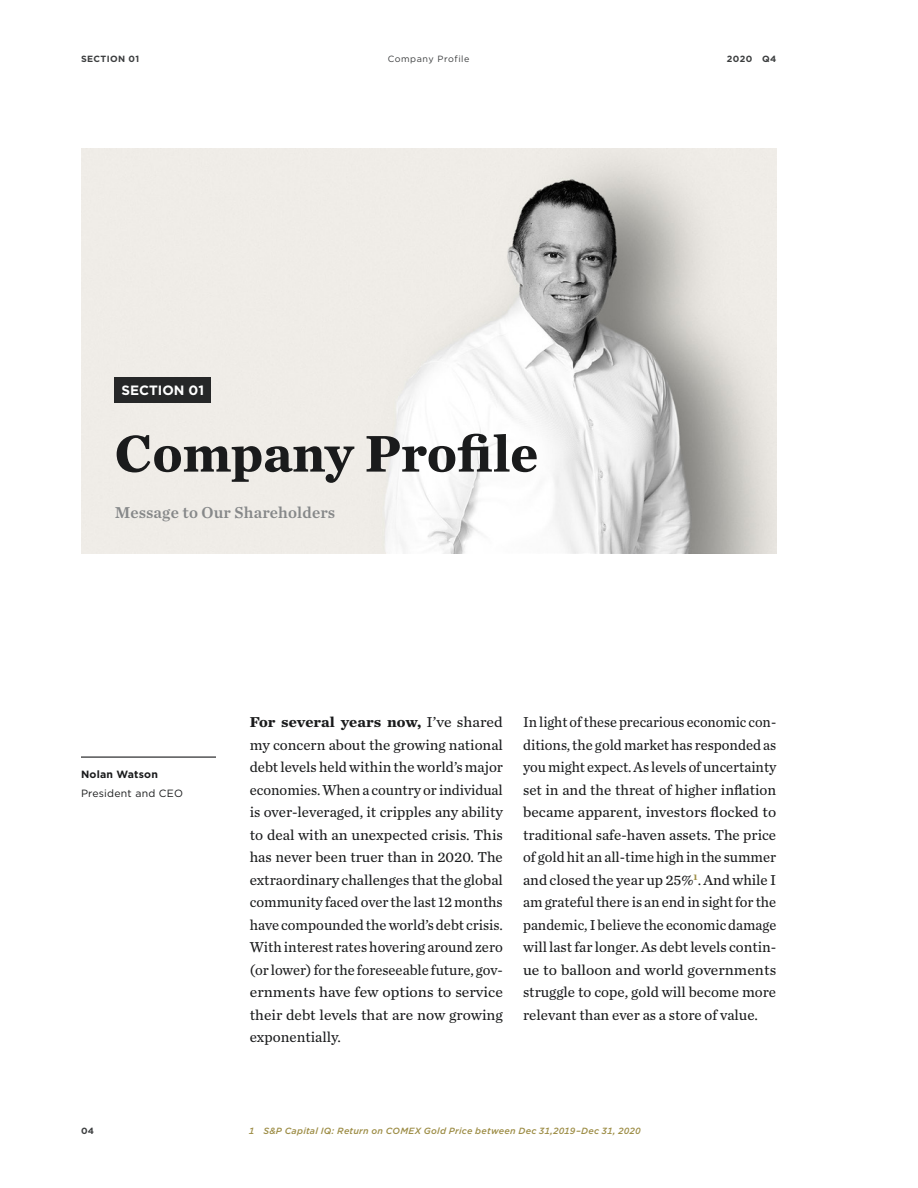
<style>
.page{position:relative;width:918px;height:1188px;background:#fff}
.page>*{position:absolute;margin:0;border:0;box-sizing:border-box;transform-origin:0 0}
.Section_Title{font:700 54px "Chronicle Text G2";color:#1a1b1c}
.Section_Subheading{font:16.5px "Chronicle Text G2 Semi";letter-spacing:.01em;color:#868889}
.Shareholder_Body{font:15px/22.5px "Chronicle Text G2";color:#1a1b1c;text-align:justify;scale:1.05 1}
.Shareholder_Body-2{font:15px/22.5px "Chronicle Text G2";color:#1a1b1c;text-align:justify;scale:.96 1}
.Section{font:700 13.5px "Gotham";color:#fff}
.Shareholder_Bylin{font:10.5px/19.5px "Gotham";letter-spacing:.02em;color:#1a1b1c}
.t1{font:italic 500 9px "Gotham";letter-spacing:.025em;color:#9d8d46}
.t2{font:700 9px "Gotham";letter-spacing:.04em;color:#3c3e3f}
.t3{font:9px "Gotham";letter-spacing:.06em;color:#3c3e3f}
.s1{font-weight:700}
</style>
<div class="page">
<img style="left:81px;top:148px;width:695px;height:405px">
<div style="left:115px;top:378px;width:96px;height:25px;background:#262728"></div>
<hr style="left:81px;top:757px;width:135px;height:1px;background:#1a1b1c">
<p class="t2" style="left:81px;top:53px;width:60px">SECTION 01</p>
<p class="t3" style="left:388px;top:54px;width:83px">Company Profile</p>
<p class="t2" style="left:727px;top:53px;width:51px">2020 Q4</p>
<p class="Section" style="left:122px;top:381px;width:84px">SECTION 01</p>
<p class="Section_Title" style="left:115px;top:410px;width:425px">Company Profile</p>
<p class="Section_Subheading" style="left:115px;top:500px;width:222px">Message to Our Shareholders</p>
<p class="Shareholder_Bylin" style="left:81px;top:764px;width:104px"><span class="s1">Nolan Watson<br></span>President and CEO</p>
<p class="t2" style="left:81px;top:1125px;width:15px">04</p>
<p class="Shareholder_Body" style="left:250px;top:710px;width:243px"><span class="s1">For several years now,</span> I’ve shared my concern about the growing national debt levels held within the world’s major economies. When a country or individual is over-leveraged, it cripples any ability to deal with an unexpected crisis. This has never been truer than in 2020. The extraordinary challenges that the global community faced over the last 12 months have compounded the world’s debt crisis.<br>With interest rates hovering around zero (or lower) for the foreseeable future, gov&shy;ernments have few options to service their debt levels that are now growing exponentially.</p>
<p class="Shareholder_Body-2" style="left:523px;top:710px;width:265px">In light of these precarious economic con&shy;ditions, the gold market has responded as you might expect. As levels of uncertainty set in and the threat of higher inflation became apparent, investors flocked to traditional safe-haven assets. The price of gold hit an all-time high in the summer and closed the year up 25%<sup>1</sup>. And while I am grateful there is an end in sight for the pandemic, I believe the economic damage will last far longer. As debt levels contin&shy;ue to balloon and world governments struggle to cope, gold will become more relevant than ever as a store of value.</p>
<p class="t1" style="left:249px;top:1125px;width:393px">1 S&amp;P Capital IQ: Return on COMEX Gold Price between Dec 31,2019–Dec 31, 2020</p>
</div>
